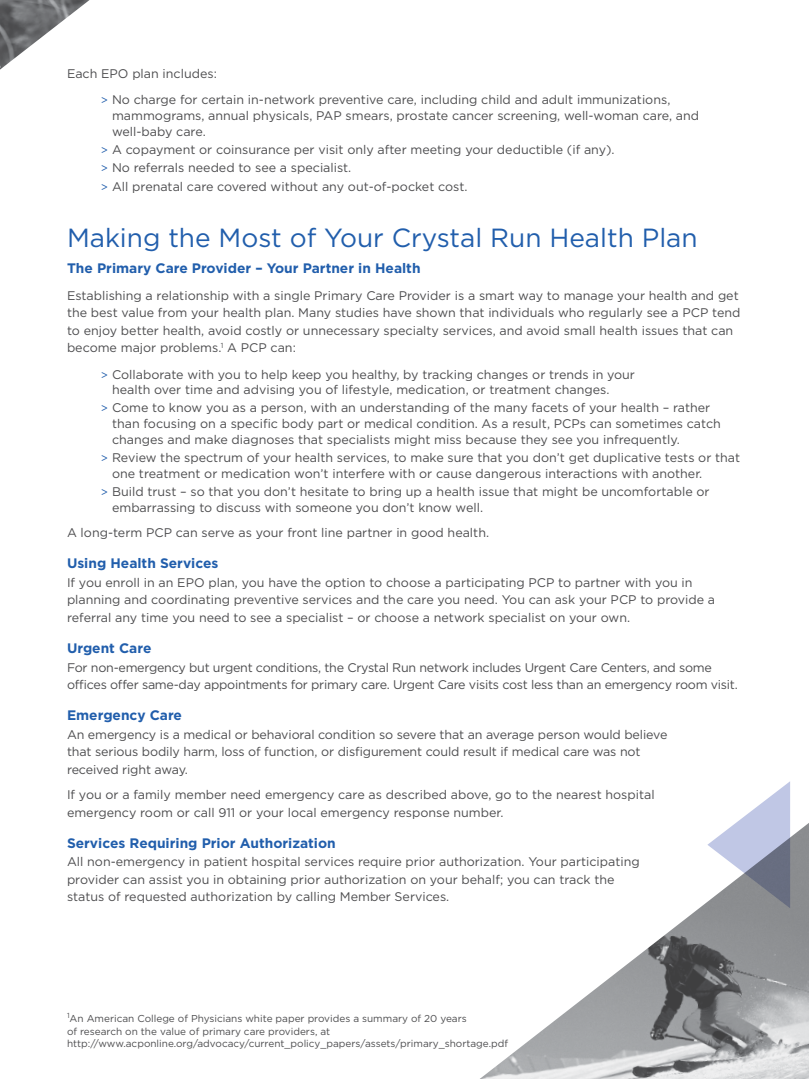
<style>
.page{position:relative;width:809px;height:1079px;background:#fff}
.page>*{position:absolute;margin:0;border:0;box-sizing:border-box;transform-origin:0 0}
.t1{font:26.25px "Gotham";color:#215eac}
.t2{font:700 13.75px "Gotham";color:#215eac}
.t3{font:12.5px/17.5px "Gotham";color:#4d4d4f}
.t4{font:12.5px/17.5px "Gotham";letter-spacing:-.02em;color:#4d4d4f}
.t5{font:10px/12.5px "Gotham";color:#4d4d4f}
.s1{font-size:11.25px;color:#215eac}
</style>
<div class="page">
<img style="left:0;top:0;width:89px;height:70px">
<img style="left:480px;top:823px;width:328px;height:256px">
<svg style="left:707px;top:781px;width:83px;height:127px"></svg>
<p class="t3" style="left:101px;top:60px;width:571px;line-height:26.4px;text-indent:-34px">Each EPO plan includes:<br><span class="s1">&gt;</span> No charge for certain in-network preventive care, including child and adult immunizations,</p>
<p class="t3" style="left:112px;top:108px;width:588px;line-height:15.6px">mammograms, annual physicals, PAP smears, prostate cancer screening, well-woman care, and well-baby care.</p>
<p class="t3" style="left:101px;top:140px;width:515px;line-height:18.4px"><span class="s1">&gt;</span> A copayment or coinsurance per visit only after meeting your deductible (if any). <span class="s1">&gt;</span> No referrals needed to see a specialist.<br><span class="s1">&gt;</span> All prenatal care covered without any out-of-pocket cost.</p>
<h1 class="t1" style="left:67px;top:224px;width:632px">Making the Most of Your Crystal Run Health Plan</h1>
<p class="t2" style="left:67px;top:260px;width:355px">The Primary Care Provider – Your Partner in Health</p>
<p class="t3" style="left:67px;top:286px;width:674px">Establishing a relationship with a single Primary Care Provider is a smart way to manage your health and get the best value from your health plan. Many studies have shown that individuals who regularly see a PCP tend to enjoy better health, avoid costly or unnecessary specialty services, and avoid small health issues that can become major problems.<sup>1</sup> A PCP can:</p>
<p class="t3" style="left:112px;top:366px;width:524px;line-height:15.6px;text-indent:-11px"><span class="s1">&gt;</span> Collaborate with you to help keep you healthy, by tracking changes or trends in your health over time and advising you of lifestyle, medication, or treatment changes.</p>
<p class="t3" style="left:112px;top:400px;width:610px;line-height:15.6px;text-indent:-11px"><span class="s1">&gt;</span> Come to know you as a person, with an understanding of the many facets of your health – rather than focusing on a specific body part or medical condition. As a result, PCPs can sometimes catch changes and make diagnoses that specialists might miss because they see you infrequently.</p>
<p class="t3" style="left:112px;top:450px;width:629px;line-height:15.6px;text-indent:-11px"><span class="s1">&gt;</span> Review the spectrum of your health services, to make sure that you don’t get duplicative tests or that one treatment or medication won’t interfere with or cause dangerous interactions with another.</p>
<p class="t3" style="left:112px;top:484px;width:599px;line-height:15.6px;text-indent:-11px"><span class="s1">&gt;</span> Build trust – so that you don’t hesitate to bring up a health issue that might be uncomfortable or embarrassing to discuss with someone you don’t know well.</p>
<p class="t3" style="left:67px;top:524px;width:423px">A long-term PCP can serve as your front line partner in good health.</p>
<p class="t2" style="left:67px;top:556px;width:153px">Using Health Services</p>
<p class="t3" style="left:67px;top:573px;width:649px">If you enroll in an EPO plan, you have the option to choose a participating PCP to partner with you in planning and coordinating preventive services and the care you need. You can ask your PCP to provide a referral any time you need to see a specialist – or choose a network specialist on your own.</p>
<p class="t2" style="left:67px;top:640px;width:86px">Urgent Care</p>
<p class="t4" style="left:67px;top:658px;width:672px">For non-emergency but urgent conditions, the Crystal Run network includes Urgent Care Centers, and some offices offer same-day appointments for primary care. Urgent Care visits cost less than an emergency room visit.</p>
<p class="t2" style="left:67px;top:707px;width:117px">Emergency Care</p>
<p class="t3" style="left:67px;top:725px;width:601px">An emergency is a medical or behavioral condition so severe that an average person would believe that serious bodily harm, loss of function, or disfigurement could result if medical care was not received right away.</p>
<p class="t3" style="left:67px;top:786px;width:589px">If you or a family member need emergency care as described above, go to the nearest hospital emergency room or call 911 or your local emergency response number.</p>
<p class="t2" style="left:67px;top:835px;width:270px">Services Requiring Prior Authorization</p>
<p class="t3" style="left:67px;top:853px;width:574px">All non-emergency in patient hospital services require prior authorization. Your participating provider can assist you in obtaining prior authorization on your behalf; you can track the status of requested authorization by calling Member Services.</p>
<p class="t5" style="left:67px;top:1012px;width:442px"><sup>1</sup>An American College of Physicians white paper provides a summary of 20 years<br>of research on the value of primary care providers, at http://www.acponline.org/advocacy/current_policy_papers/assets/primary_shortage.pdf</p>
</div>
